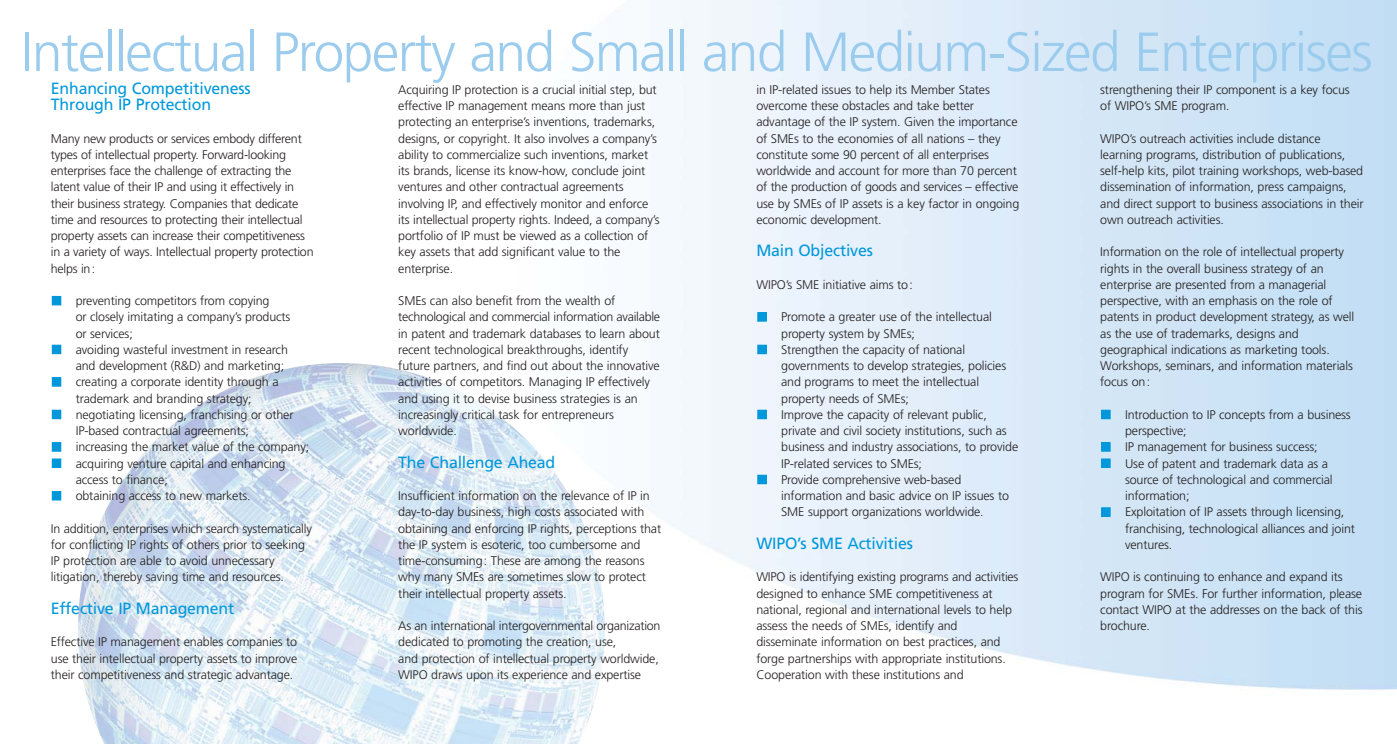
<style>
.page{position:relative;width:1397px;height:744px;background:#fff}
.page>*{position:absolute;margin:0;border:0;box-sizing:border-box;transform-origin:0 0}
.t1{font:300 55px "Frutiger";letter-spacing:-.03em;color:#9bccee}
.t2{font:16.25px/16.2px "Frutiger";letter-spacing:-.01em;color:#0098db}
.t3{font:300 12.5px/16.2px "Frutiger";letter-spacing:-.01em;color:#231f1f}
</style>
<div class="page">
<img style="left:604px;top:0;width:792px;height:690px">
<img style="left:78px;top:363px;width:526px;height:380px">
<div style="left:52px;top:491px;width:9px;height:9px;background:#0098db"></div>
<div style="left:52px;top:459px;width:9px;height:8px;background:#0098db"></div>
<div style="left:52px;top:443px;width:9px;height:8px;background:#0098db"></div>
<div style="left:52px;top:442px;width:9px;height:9px;border:1px solid #0098db"></div>
<div style="left:52px;top:410px;width:9px;height:9px;background:#0098db"></div>
<div style="left:52px;top:378px;width:9px;height:8px;background:#0098db"></div>
<div style="left:52px;top:377px;width:9px;height:9px;border:1px solid #0098db"></div>
<div style="left:52px;top:345px;width:9px;height:9px;background:#0098db"></div>
<div style="left:52px;top:296px;width:9px;height:9px;background:#0098db"></div>
<div style="left:757px;top:475px;width:9px;height:9px;background:#0098db"></div>
<div style="left:757px;top:475px;width:9px;height:9px;border:1px solid #0098db"></div>
<div style="left:757px;top:410px;width:9px;height:9px;background:#0098db"></div>
<div style="left:757px;top:410px;width:9px;height:9px;border:1px solid #0098db"></div>
<div style="left:757px;top:345px;width:9px;height:9px;background:#0098db"></div>
<div style="left:757px;top:345px;width:9px;height:9px;border:1px solid #0098db"></div>
<div style="left:757px;top:313px;width:9px;height:8px;background:#0098db"></div>
<div style="left:757px;top:312px;width:9px;height:9px;border:1px solid #0098db"></div>
<div style="left:1101px;top:508px;width:9px;height:8px;background:#0098db"></div>
<div style="left:1101px;top:507px;width:9px;height:9px;border:1px solid #0098db"></div>
<div style="left:1101px;top:459px;width:9px;height:8px;background:#0098db"></div>
<div style="left:1101px;top:443px;width:9px;height:8px;background:#0098db"></div>
<div style="left:1101px;top:442px;width:9px;height:9px;border:1px solid #0098db"></div>
<div style="left:1101px;top:410px;width:9px;height:9px;background:#0098db"></div>
<h1 class="t1" style="left:21px;top:30px;width:1352px">Intellectual Property and Small and Medium-Sized Enterprises</h1>
<h2 class="t2" style="left:51px;top:81px;width:201px">Enhancing Competitiveness<br>Through IP Protection</h2>
<p class="t3" style="left:51px;top:131px;width:264px">Many new products or services embody different types of intellectual property. Forward-looking enterprises face the challenge of extracting the latent value of their IP and using it effectively in their business strategy. Companies that dedicate time and resources to protecting their intellectual property assets can increase their competitiveness in a variety of ways. Intellectual property protection helps in:</p>
<p class="t3" style="left:76px;top:293px;width:235px">preventing competitors from copying<br>or closely imitating a company’s products<br>or services;<br>avoiding wasteful investment in research and development (R&amp;D) and marketing; creating a corporate identity through a trademark and branding strategy; negotiating licensing, franchising or other IP-based contractual agreements;<br>increasing the market value of the company; acquiring venture capital and enhancing access to finance;<br>obtaining access to new markets.</p>
<p class="t3" style="left:51px;top:521px;width:262px">In addition, enterprises which search systematically for conflicting IP rights of others prior to seeking IP protection are able to avoid unnecessary litigation, thereby saving time and resources.</p>
<h2 class="t2" style="left:51px;top:601px;width:185px">Effective IP Management</h2>
<p class="t3" style="left:51px;top:635px;width:248px;text-align:justify">Effective IP management enables companies to use their intellectual property assets to improve their competitiveness and strategic advantage.</p>
<p class="t3" style="left:1100px;top:82px;width:251px">strengthening their IP component is a key focus of WIPO’s SME program.</p>
<p class="t3" style="left:1100px;top:131px;width:265px">WIPO’s outreach activities include distance learning programs, distribution of publications, self-help kits, pilot training workshops, web-based dissemination of information, press campaigns, and direct support to business associations in their own outreach activities.</p>
<p class="t3" style="left:1100px;top:245px;width:255px">Information on the role of intellectual property rights in the overall business strategy of an enterprise are presented from a managerial perspective, with an emphasis on the role of patents in product development strategy, as well as the use of trademarks, designs and geographical indications as marketing tools.<br>Workshops, seminars, and information materials focus on:</p>
<p class="t3" style="left:1124px;top:407px;width:231px">Introduction to IP concepts from a business perspective;<br>IP management for business success;<br>Use of patent and trademark data as a source of technological and commercial information;<br>Exploitation of IP assets through licensing, franchising, technological alliances and joint ventures.</p>
<p class="t3" style="left:1100px;top:570px;width:264px">WIPO is continuing to enhance and expand its program for SMEs. For further information, please contact WIPO at the addresses on the back of this brochure.</p>
<p class="t3" style="left:398px;top:82px;width:263px">Acquiring IP protection is a crucial initial step, but effective IP management means more than just protecting an enterprise’s inventions, trademarks, designs, or copyright. It also involves a company’s ability to commercialize such inventions, market its brands, license its know-how, conclude joint ventures and other contractual agreements involving IP, and effectively monitor and enforce its intellectual property rights. Indeed, a company’s portfolio of IP must be viewed as a collection of key assets that add significant value to the enterprise.</p>
<p class="t3" style="left:398px;top:293px;width:263px">SMEs can also benefit from the wealth of technological and commercial information available in patent and trademark databases to learn about recent technological breakthroughs, identify future partners, and find out about the innovative activities of competitors. Managing IP effectively and using it to devise business strategies is an increasingly critical task for entrepreneurs worldwide.</p>
<h2 class="t2" style="left:398px;top:455px;width:158px">The Challenge Ahead</h2>
<p class="t3" style="left:398px;top:488px;width:264px">Insufficient information on the relevance of IP in day-to-day business, high costs associated with obtaining and enforcing IP rights, perceptions that the IP system is esoteric, too cumbersome and time-consuming: These are among the reasons why many SMEs are sometimes slow to protect their intellectual property assets.</p>
<p class="t3" style="left:398px;top:618px;width:264px">As an international intergovernmental organization dedicated to promoting the creation, use,<br>and protection of intellectual property worldwide, WIPO draws upon its experience and expertise</p>
<p class="t3" style="left:756px;top:82px;width:264px">in IP-related issues to help its Member States overcome these obstacles and take better advantage of the IP system. Given the importance of SMEs to the economies of all nations – they constitute some 90 percent of all enterprises worldwide and account for more than 70 percent of the production of goods and services – effective use by SMEs of IP assets is a key factor in ongoing economic development.</p>
<h2 class="t2" style="left:756px;top:244px;width:118px">Main Objectives</h2>
<p class="t3" style="left:756px;top:277px;width:158px">WIPO’s SME initiative aims to:</p>
<p class="t3" style="left:781px;top:310px;width:238px">Promote a greater use of the intellectual property system by SMEs;<br>Strengthen the capacity of national governments to develop strategies, policies and programs to meet the intellectual property needs of SMEs;<br>Improve the capacity of relevant public, private and civil society institutions, such as business and industry associations, to provide IP-related services to SMEs;<br>Provide comprehensive web-based information and basic advice on IP issues to SME support organizations worldwide.</p>
<h2 class="t2" style="left:756px;top:536px;width:158px">WIPO’s SME Activities</h2>
<p class="t3" style="left:756px;top:570px;width:263px">WIPO is identifying existing programs and activities designed to enhance SME competitiveness at national, regional and international levels to help assess the needs of SMEs, identify and disseminate information on best practices, and forge partnerships with appropriate institutions.<br>Cooperation with these institutions and</p>
</div>
